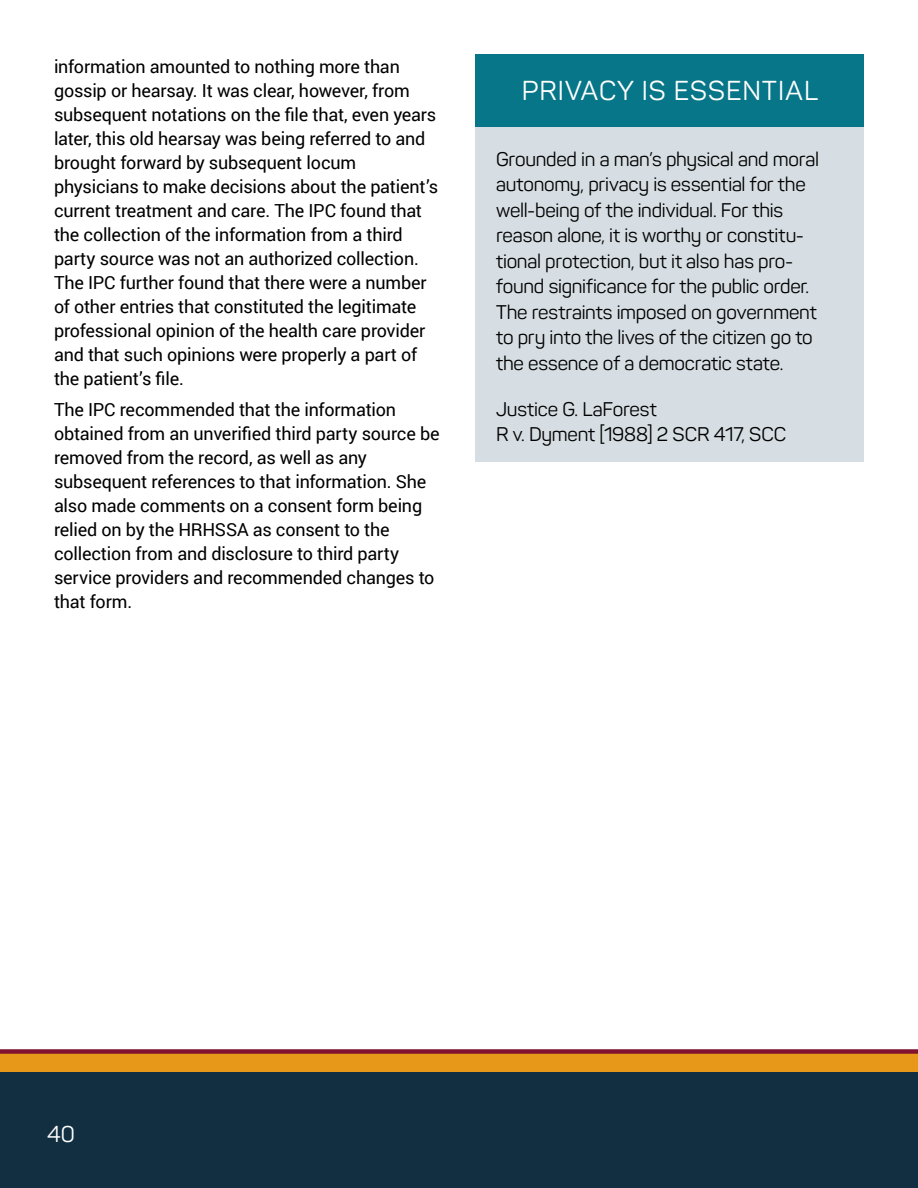
<style>
.page{position:relative;width:918px;height:1188px;background:#fff}
.page>*{position:absolute;margin:0;border:0;box-sizing:border-box;transform-origin:0 0}
.t1{font:27px "Panton W01";letter-spacing:.035em;color:#fff}
.t2{font:22.5px "Panton W01";color:#fff}
.t3{font:19.5px/25.5px "Panton W01";letter-spacing:-.01em;color:#000}
.t4{font:18px/24px "Roboto";letter-spacing:-.01em;color:#000}
</style>
<div class="page">
<svg style="left:0;top:1049px;width:918px;height:24px;background:#cb7b20"></svg>
<div style="left:0;top:1073px;width:918px;height:115px;background:#122f41"></div>
<div style="left:476px;top:54px;width:388px;height:76px;background:#077688"></div>
<div style="left:476px;top:127px;width:388px;height:334px;background:#d6dee3"></div>
<p class="t4" style="left:54px;top:54px;width:386px">information amounted to nothing more than gossip or hearsay. It was clear, however, from subsequent notations on the file that, even years later, this old hearsay was being referred to and brought forward by subsequent locum physicians to make decisions about the patient’s current treatment and care. The IPC found that the collection of the information from a third party source was not an authorized collection.<br>The IPC further found that there were a number of other entries that constituted the legitimate professional opinion of the health care provider and that such opinions were properly a part of the patient’s file.</p>
<p class="t4" style="left:54px;top:397px;width:387px">The IPC recommended that the information obtained from an unverified third party source be removed from the record, as well as any subsequent references to that information. She also made comments on a consent form being relied on by the HRHSSA as consent to the collection from and disclosure to third party service providers and recommended changes to that form.</p>
<h1 class="t1" style="left:522px;top:76px;width:298px">PRIVACY IS ESSENTIAL</h1>
<p class="t3" style="left:496px;top:147px;width:324px">Grounded in a man’s physical and moral autonomy, privacy is essential for the well-being of the individual. For this reason alone, it is worthy or constitu&shy;tional protection, but it also has pro&shy;found significance for the public order.<br>The restraints imposed on government to pry into the lives of the citizen go to the essence of a democratic state.</p>
<p class="t3" style="left:496px;top:396px;width:292px">Justice G. LaForest<br>R v. Dyment [1988] 2 SCR 417, SCC</p>
<p class="t2" style="left:47px;top:1121px;width:29px">40</p>
</div>
